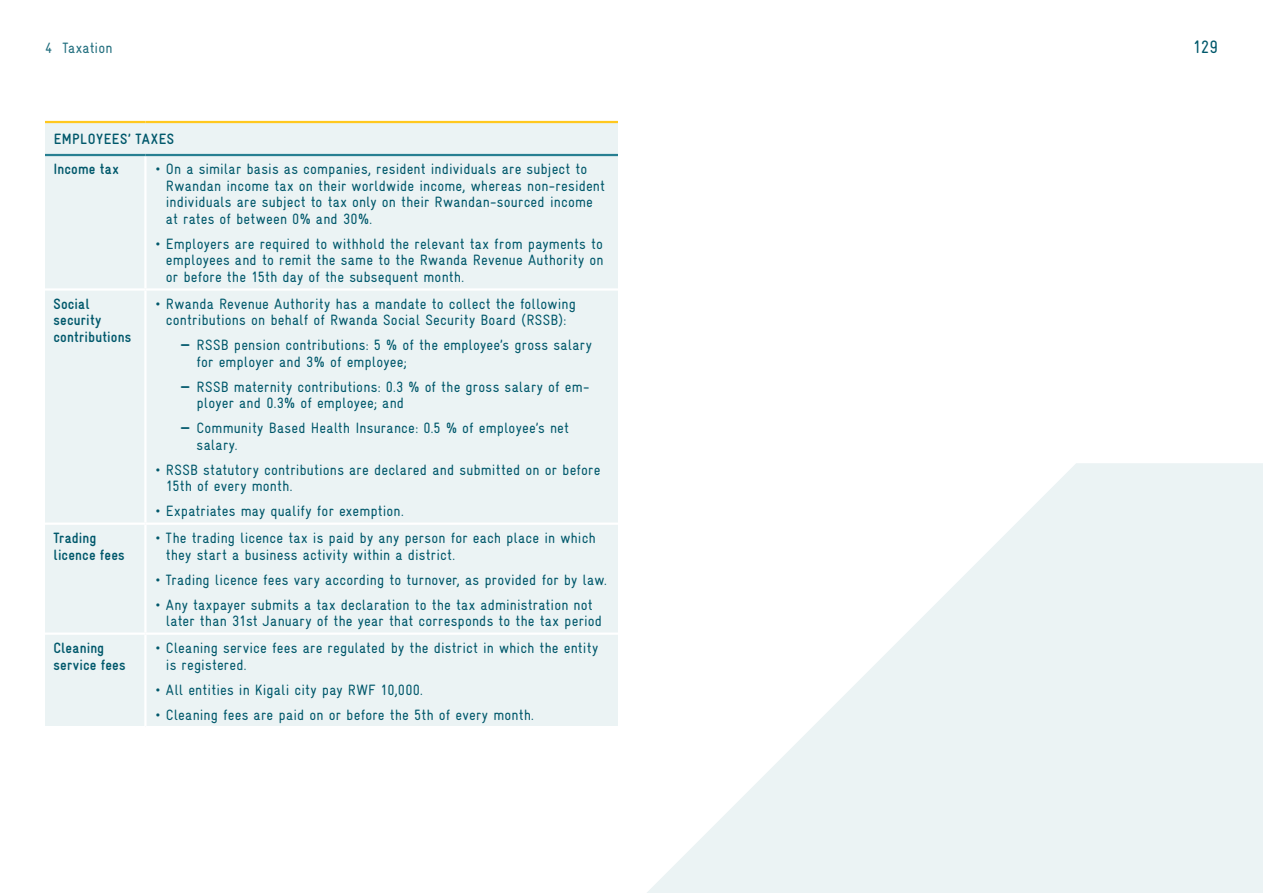
<style>
.page{position:relative;width:1263px;height:893px;background:#fff}
.page>*{position:absolute;margin:0;border:0;box-sizing:border-box;transform-origin:0 0}
.t1{font:18px "Gravur Condensed Pro";color:#00586b}
.t2{font:15px/16.5px "Gravur Condensed Pro";letter-spacing:.01em;color:#00586b}
.Tabellen{font:700 15px/16.5px "Gravur Condensed Pro";letter-spacing:.01em;color:#00586b}
.Tabellen_Kopfzeile{font:700 15px "Gravur Condensed Pro";letter-spacing:.04em;color:#00586b}
.t3{font:15px "Gravur Condensed Pro";letter-spacing:.01em;color:#216e7e}
.s1{font-weight:900}
</style>
<div class="page">
<div style="left:45px;top:122px;width:573px;height:33px;background:#ebf3f4"></div>
<div style="left:45px;top:156px;width:573px;height:132px;background:#ebf3f4"></div>
<div style="left:45px;top:291px;width:573px;height:435px;background:#ebf3f4"></div>
<hr style="left:144px;top:156px;width:3px;height:132px;background:#fff">
<hr style="left:144px;top:291px;width:3px;height:232px;background:#fff">
<hr style="left:144px;top:525px;width:3px;height:107px;background:#fff">
<hr style="left:144px;top:635px;width:3px;height:91px;background:#fff">
<hr style="left:45px;top:523px;width:100px;height:2px;background:#fff">
<hr style="left:145px;top:523px;width:473px;height:2px;background:#fff">
<hr style="left:45px;top:632px;width:100px;height:3px;background:#fff">
<hr style="left:145px;top:632px;width:473px;height:3px;background:#fff">
<hr style="left:45px;top:154px;width:100px;height:2px;background:#277f91">
<hr style="left:145px;top:154px;width:473px;height:2px;background:#277f91">
<hr style="left:45px;top:121px;width:100px;height:2px;background:#ffc81e">
<hr style="left:145px;top:121px;width:473px;height:2px;background:#ffc81e">
<svg style="left:573px;top:463px;width:690px;height:430px;fill:#ebf3f4"></svg>
<p class="t3" style="left:45px;top:39px;width:69px">4 Taxation</p>
<p class="Tabellen_Kopfzeile" style="left:54px;top:131px;width:122px">EMPLOYEES’ TAXES</p>
<p class="Tabellen" style="left:54px;top:161px;width:67px">Income tax</p>
<p class="t2" style="left:166px;top:161px;width:441px;text-indent:-10px">• On a similar basis as companies, resident individuals are subject to Rwandan income tax on their worldwide income, whereas non-resident individuals are subject to tax only on their Rwandan-sourced income at rates of between 0% and 30%.</p>
<p class="t2" style="left:166px;top:236px;width:439px;text-align:justify;text-indent:-10px">• Employers are required to withhold the relevant tax from payments to employees and to remit the same to the Rwanda Revenue Authority on or before the 15th day of the subsequent month.</p>
<p class="Tabellen" style="left:54px;top:296px;width:79px">Social security contributions</p>
<p class="t2" style="left:155px;top:296px;width:422px;text-align:center">• Rwanda Revenue Authority has a mandate to collect the following contributions on behalf of Rwanda Social Security Board (RSSB):</p>
<p class="t2" style="left:197px;top:337px;width:397px;text-indent:-16px"><span class="s1">—</span> RSSB pension contributions: 5 % of the employee’s gross salary for employer and 3% of employee;</p>
<p class="t2" style="left:197px;top:379px;width:394px;text-indent:-16px"><span class="s1">—</span> RSSB maternity contributions: 0.3 % of the gross salary of em&shy;ployer and 0.3% of employee; and</p>
<p class="t2" style="left:197px;top:420px;width:374px;text-indent:-16px"><span class="s1">—</span> Community Based Health Insurance: 0.5 % of employee’s net salary.</p>
<p class="t2" style="left:166px;top:461px;width:436px;text-indent:-10px">• RSSB statutory contributions are declared and submitted on or before<br>15th of every month.</p>
<p class="t2" style="left:155px;top:503px;width:250px">• Expatriates may qualify for exemption.</p>
<p class="Tabellen" style="left:54px;top:530px;width:73px">Trading licence fees</p>
<p class="t2" style="left:166px;top:530px;width:431px;text-indent:-10px">• The trading licence tax is paid by any person for each place in which they start a business activity within a district.</p>
<p class="t2" style="left:155px;top:571px;width:453px">• Trading licence fees vary according to turnover, as provided for by law.</p>
<p class="t2" style="left:166px;top:596px;width:438px;text-indent:-10px">• Any taxpayer submits a tax declaration to the tax administration not later than 31st January of the year that corresponds to the tax period</p>
<p class="Tabellen" style="left:54px;top:640px;width:74px">Cleaning service fees</p>
<p class="t2" style="left:166px;top:640px;width:434px;text-indent:-10px">• Cleaning service fees are regulated by the district in which the entity is registered.</p>
<p class="t2" style="left:155px;top:681px;width:269px">• All entities in Kigali city pay RWF 10,000.</p>
<p class="t2" style="left:155px;top:706px;width:380px">• Cleaning fees are paid on or before the 5th of every month.</p>
<p class="t1" style="left:1193px;top:36px;width:27px">129</p>
</div>
